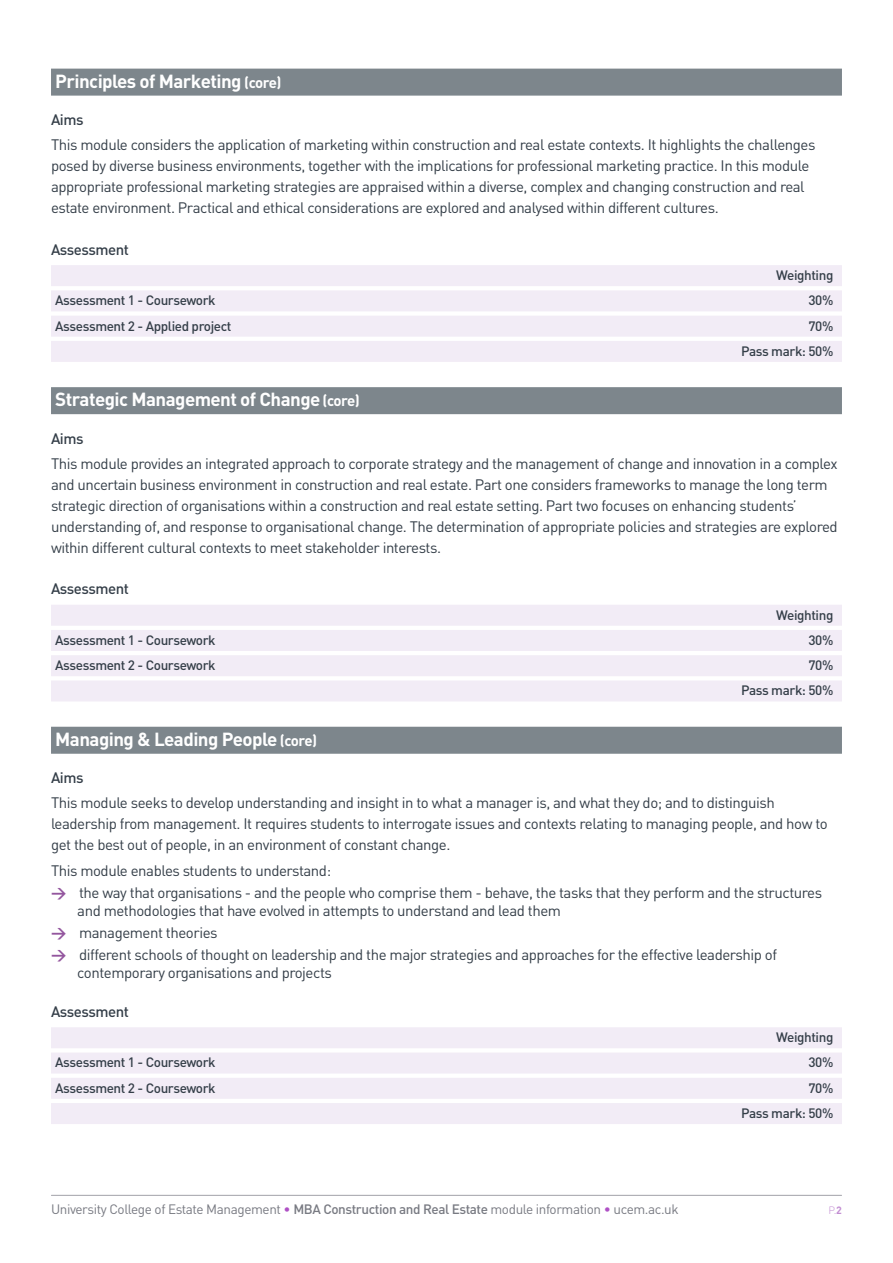
<style>
.page{position:relative;width:893px;height:1263px;background:#fff}
.page>*{position:absolute;margin:0;border:0;box-sizing:border-box;transform-origin:0 0}
.t1{font:700 18.75px "DINOT";letter-spacing:-.03em;color:#fff}
.t2{font:15px/21px "DINOT";letter-spacing:-.03em;color:#343e48}
.t3{font:500 15px "DINOT";letter-spacing:-.03em;color:#343e48}
.t4{font:500 13.5px/25.2px "DINOT";letter-spacing:-.03em;color:#343e48;text-align:right}
.t5{font:13.5px "DINOT";letter-spacing:-.03em;color:#787a82}
.t6{font:300 10.5px "DINOT";color:#c28dd2}
.s1{font-size:15px}
.s2{font-weight:700;color:#93569e}
.s3{color:#af50c5}
.s4{font-weight:500}
.s5{font-weight:700}
</style>
<div class="page">
<hr style="left:51px;top:1195px;width:791px;height:1px;background:#a1a1a8">
<div style="left:51px;top:69px;width:791px;height:27px;background:#7d868c"></div>
<div style="left:51px;top:265px;width:791px;height:21px;background:#f2ecf6"></div>
<div style="left:51px;top:290px;width:791px;height:21px;background:#f2ecf6"></div>
<div style="left:51px;top:316px;width:791px;height:21px;background:#f2ecf6"></div>
<div style="left:51px;top:341px;width:791px;height:21px;background:#f2ecf6"></div>
<div style="left:51px;top:387px;width:791px;height:27px;background:#7d868c"></div>
<div style="left:51px;top:605px;width:791px;height:21px;background:#f2ecf6"></div>
<div style="left:51px;top:630px;width:791px;height:21px;background:#f2ecf6"></div>
<div style="left:51px;top:655px;width:791px;height:21px;background:#f2ecf6"></div>
<div style="left:51px;top:680px;width:791px;height:21px;background:#f2ecf6"></div>
<div style="left:51px;top:727px;width:791px;height:27px;background:#7d868c"></div>
<div style="left:51px;top:1027px;width:791px;height:21px;background:#f2ecf6"></div>
<div style="left:51px;top:1052px;width:791px;height:21px;background:#f2ecf6"></div>
<div style="left:51px;top:1078px;width:791px;height:21px;background:#f2ecf6"></div>
<div style="left:51px;top:1103px;width:791px;height:21px;background:#f2ecf6"></div>
<p class="t1" style="left:55px;top:68px;width:228px">Principles of Marketing <span class="s1">(core)</span></p>
<p class="t3" style="left:51px;top:109px;width:34px">Aims</p>
<p class="t2" style="left:51px;top:134px;width:766px">This module considers the application of marketing within construction and real estate contexts. It highlights the challenges posed by diverse business environments, together with the implications for professional marketing practice. In this module appropriate professional marketing strategies are appraised within a diverse, complex and changing construction and real estate environment. Practical and ethical considerations are explored and analysed within different cultures.</p>
<p class="t3" style="left:51px;top:239px;width:80px">Assessment</p>
<p class="t4" style="left:776px;top:262px;width:59px">Weighting</p>
<p class="t4" style="left:55px;top:287px;width:162px">Assessment 1 - Coursework</p>
<p class="t4" style="left:808px;top:287px;width:26px">30%</p>
<p class="t4" style="left:55px;top:312px;width:178px">Assessment 2 - Applied project</p>
<p class="t4" style="left:741px;top:312px;width:94px">70%<br>Pass mark: 50%</p>
<p class="t1" style="left:55px;top:387px;width:306px">Strategic Management of Change <span class="s1">(core)</span></p>
<p class="t3" style="left:51px;top:428px;width:34px">Aims</p>
<p class="t2" style="left:51px;top:452px;width:788px">This module provides an integrated approach to corporate strategy and the management of change and innovation in a complex and uncertain business environment in construction and real estate. Part one considers frameworks to manage the long term strategic direction of organisations within a construction and real estate setting. Part two focuses on enhancing students’ understanding of, and response to organisational change. The determination of appropriate policies and strategies are explored within different cultural contexts to meet stakeholder interests.</p>
<p class="t3" style="left:51px;top:579px;width:80px">Assessment</p>
<p class="t4" style="left:776px;top:601px;width:59px">Weighting</p>
<p class="t4" style="left:55px;top:627px;width:162px">Assessment 1 - Coursework</p>
<p class="t4" style="left:808px;top:627px;width:26px">30%</p>
<p class="t4" style="left:55px;top:652px;width:162px">Assessment 2 - Coursework</p>
<p class="t4" style="left:741px;top:652px;width:94px">70%<br>Pass mark: 50%</p>
<p class="t1" style="left:55px;top:726px;width:264px">Managing &amp; Leading People <span class="s1">(core)</span></p>
<p class="t3" style="left:51px;top:767px;width:34px">Aims</p>
<p class="t2" style="left:51px;top:792px;width:778px">This module seeks to develop understanding and insight in to what a manager is, and what they do; and to distinguish leadership from management. It requires students to interrogate issues and contexts relating to managing people, and how to get the best out of people, in an environment of constant change.</p>
<p class="t2" style="left:51px;top:859px;width:282px">This module enables students to understand:</p>
<p class="t2" style="left:77px;top:883px;width:746px;line-height:18px;text-indent:-26px"><span class="s2">→</span> the way that organisations - and the people who comprise them - behave, the tasks that they perform and the structures and methodologies that have evolved in attempts to understand and lead them</p>
<p class="t2" style="left:51px;top:921px;width:168px"><span class="s2">→</span> management theories</p>
<p class="t2" style="left:77px;top:945px;width:701px;line-height:18px;text-indent:-26px"><span class="s2">→</span> different schools of thought on leadership and the major strategies and approaches for the effective leadership of contemporary organisations and projects</p>
<p class="t3" style="left:51px;top:1001px;width:80px">Assessment</p>
<p class="t4" style="left:776px;top:1024px;width:59px">Weighting</p>
<p class="t4" style="left:55px;top:1049px;width:162px">Assessment 1 - Coursework</p>
<p class="t4" style="left:808px;top:1049px;width:26px">30%</p>
<p class="t4" style="left:55px;top:1075px;width:162px">Assessment 2 - Coursework</p>
<p class="t4" style="left:741px;top:1075px;width:94px">70%<br>Pass mark: 50%</p>
<p class="t5" style="left:51px;top:1200px;width:629px">University College of Estate Management <span class="s3">•</span> <span class="s4">MBA Construction and Real Estate</span> module information <span class="s3">•</span> ucem.ac.uk</p>
<p class="t6" style="left:829px;top:1203px;width:15px">P.<span class="s5">2</span></p>
</div>
